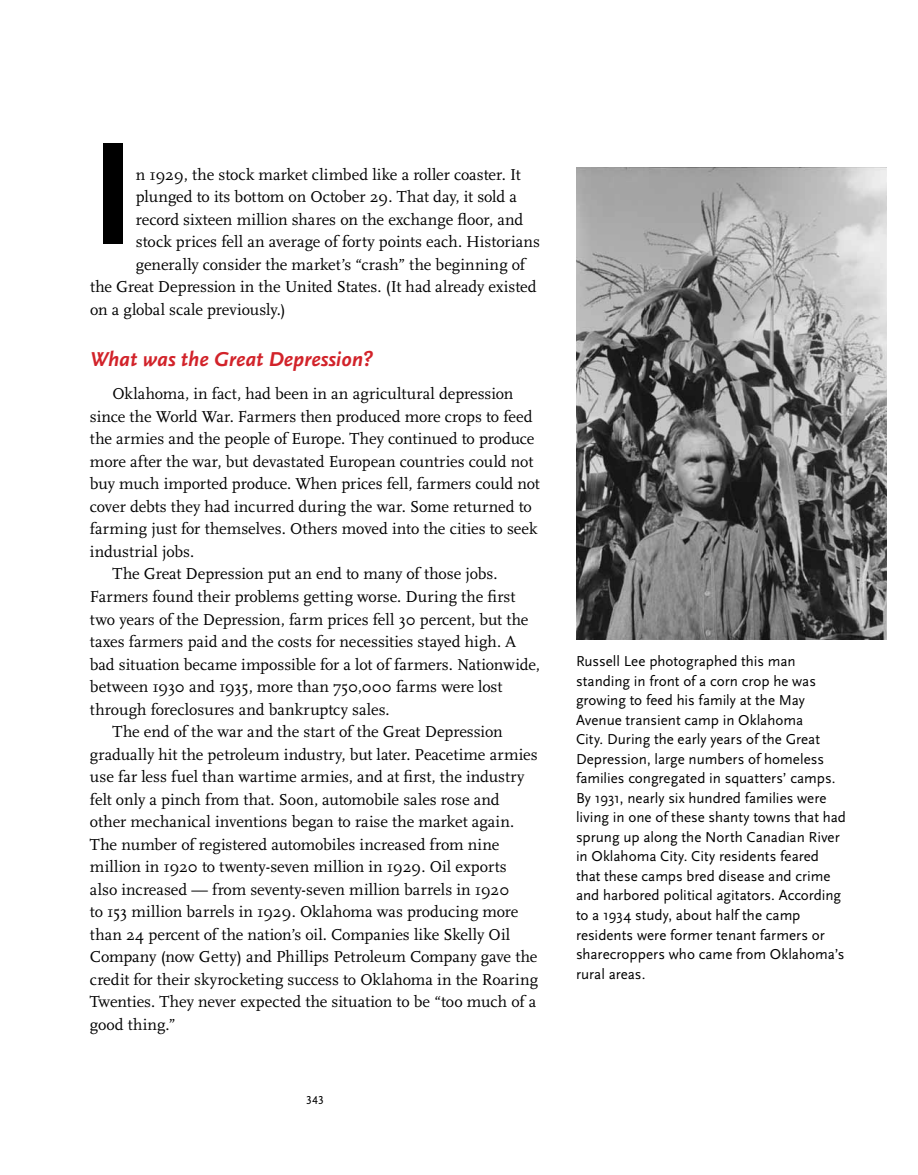
<style>
.page{position:relative;width:918px;height:1175px;background:#fff}
.page>*{position:absolute;margin:0;border:0;box-sizing:border-box;transform-origin:0 0}
.t1{font:700 152.85px "Scala Sans OT";color:#000}
.t2{font:italic 700 21px "Scala Sans OT";color:#d2232a}
.t3{font:16.5px "Scala OT";color:#000}
.t4{font:15px/19.5px "Scala Sans OT";color:#000}
.t5{font:12px "Scala Sans OT";color:#000}
</style>
<div class="page">
<img style="left:576px;top:167px;width:310px;height:472px">
<h1 class="t1" style="left:90px;top:108px;width:47px">I</h1>
<p class="t3" style="left:136px;top:165px;width:386px">n 1929, the stock market climbed like a roller coaster. It</p>
<p class="t3" style="left:136px;top:188px;width:383px">plunged to its bottom on October 29. That day, it sold a</p>
<p class="t3" style="left:136px;top:210px;width:389px">record sixteen million shares on the exchange floor, and</p>
<p class="t3" style="left:136px;top:233px;width:406px">stock prices fell an average of forty points each. Historians</p>
<p class="t3" style="left:136px;top:255px;width:391px">generally consider the market’s “crash” the beginning of</p>
<p class="t3" style="left:90px;top:278px;width:448px">the Great Depression in the United States. (It had already existed</p>
<p class="t3" style="left:90px;top:300px;width:197px">on a global scale previously.)</p>
<p class="t2" style="left:90px;top:347px;width:285px">What was the Great Depression?</p>
<p class="t3" style="left:112px;top:385px;width:402px">Oklahoma, in fact, had been in an agricultural depression</p>
<p class="t3" style="left:90px;top:407px;width:444px">since the World War. Farmers then produced more crops to feed</p>
<p class="t3" style="left:90px;top:430px;width:446px">the armies and the people of Europe. They continued to produce</p>
<p class="t3" style="left:90px;top:452px;width:445px">more after the war, but devastated European countries could not</p>
<p class="t3" style="left:90px;top:475px;width:451px">buy much imported produce. When prices fell, farmers could not</p>
<p class="t3" style="left:90px;top:497px;width:443px">cover debts they had incurred during the war. Some returned to</p>
<p class="t3" style="left:90px;top:520px;width:449px">farming just for themselves. Others moved into the cities to seek</p>
<p class="t3" style="left:90px;top:542px;width:106px">industrial jobs.</p>
<p class="t3" style="left:112px;top:565px;width:387px">The Great Depression put an end to many of those jobs.</p>
<p class="t3" style="left:90px;top:587px;width:427px">Farmers found their problems getting worse. During the first</p>
<p class="t3" style="left:90px;top:610px;width:440px">two years of the Depression, farm prices fell 30 percent, but the</p>
<p class="t3" style="left:90px;top:632px;width:428px">taxes farmers paid and the costs for necessities stayed high. A</p>
<p class="t3" style="left:90px;top:655px;width:452px">bad situation became impossible for a lot of farmers. Nationwide,</p>
<p class="t3" style="left:90px;top:677px;width:414px">between 1930 and 1935, more than 750,000 farms were lost</p>
<p class="t3" style="left:90px;top:700px;width:301px">through foreclosures and bankruptcy sales.</p>
<p class="t3" style="left:112px;top:722px;width:392px">The end of the war and the start of the Great Depression</p>
<p class="t3" style="left:90px;top:745px;width:449px">gradually hit the petroleum industry, but later. Peacetime armies</p>
<p class="t3" style="left:90px;top:767px;width:436px">use far less fuel than wartime armies, and at first, the industry</p>
<p class="t3" style="left:90px;top:790px;width:411px">felt only a pinch from that. Soon, automobile sales rose and</p>
<p class="t3" style="left:90px;top:812px;width:426px">other mechanical inventions began to raise the market again.</p>
<p class="t3" style="left:90px;top:835px;width:411px">The number of registered automobiles increased from nine</p>
<p class="t3" style="left:90px;top:857px;width:418px">million in 1920 to twenty-seven million in 1929. Oil exports</p>
<p class="t3" style="left:90px;top:880px;width:421px">also increased — from seventy-seven million barrels in 1920</p>
<p class="t3" style="left:90px;top:902px;width:430px">to 153 million barrels in 1929. Oklahoma was producing more</p>
<p class="t3" style="left:90px;top:925px;width:422px">than 24 percent of the nation’s oil. Companies like Skelly Oil</p>
<p class="t3" style="left:90px;top:947px;width:449px">Company (now Getty) and Phillips Petroleum Company gave the</p>
<p class="t3" style="left:90px;top:970px;width:450px">credit for their skyrocketing success to Oklahoma in the Roaring</p>
<p class="t3" style="left:90px;top:992px;width:448px">Twenties. They never expected the situation to be “too much of a</p>
<p class="t3" style="left:90px;top:1015px;width:87px">good thing.”</p>
<p class="t5" style="left:306px;top:1094px;width:19px">343</p>
<p class="t4" style="left:576px;top:652px;width:271px">Russell Lee photographed this man standing in front of a corn crop he was growing to feed his family at the May Avenue transient camp in Oklahoma<br>City. During the early years of the Great Depression, large numbers of homeless families congregated in squatters’ camps.<br>By 1931, nearly six hundred families were living in one of these shanty towns that had sprung up along the North Canadian River in Oklahoma City. City residents feared that these camps bred disease and crime and harbored political agitators. According to a 1934 study, about half the camp residents were former tenant farmers or sharecroppers who came from Oklahoma’s rural areas.</p>
</div>
